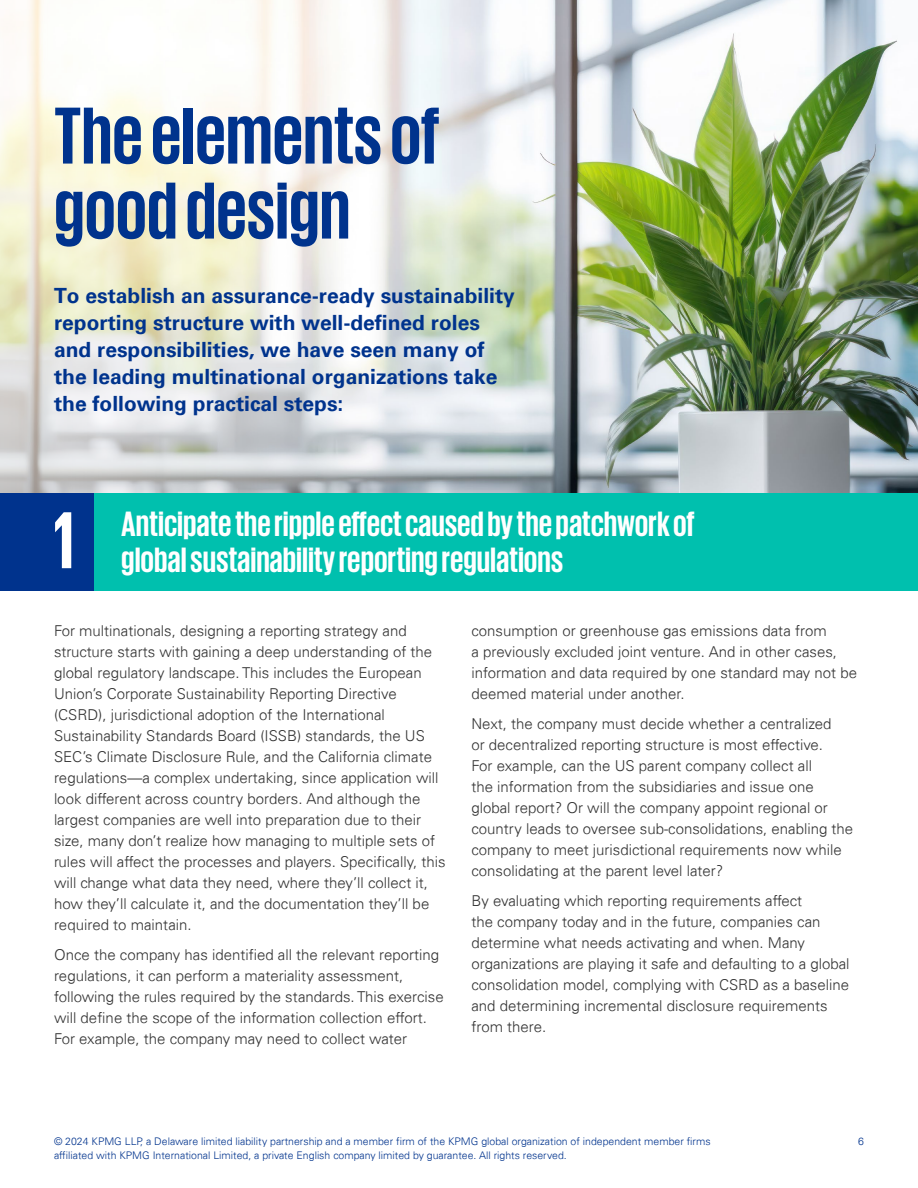
<style>
.page{position:relative;width:918px;height:1188px;background:#fff}
.page>*{position:absolute;margin:0;border:0;box-sizing:border-box;transform-origin:0 0}
.t1{font:700 82.5px/75px "KPMG";color:#00338d}
.t2{font:700 82.5px "KPMG";color:#fff}
.t3{font:700 36px "KPMG";color:#fff}
.t4{font:700 21px/27px "Univers";color:#00338d}
.t5{font:300 15px/21px "Univers 45";color:#333}
.t6{font:300 10.5px "Univers 45";color:#00338d}
</style>
<div class="page">
<img style="left:0;top:0;width:918px;height:493px">
<div style="left:0;top:493px;width:918px;height:98px;background:#00c0ae"></div>
<div style="left:0;top:493px;width:94px;height:98px;background:#00338d"></div>
<h1 class="t1" style="left:54px;top:96px;width:388px">The elements of good design</h1>
<h3 class="t4" style="left:54px;top:283px;width:462px">To establish an assurance-ready sustainability reporting structure with well-defined roles and responsibilities, we have seen many of the leading multinational organizations take the following practical steps:</h3>
<h1 class="t2" style="left:53px;top:499px;width:23px">1</h1>
<h2 class="t3" style="left:121px;top:505px;width:575px">Anticipate the ripple effect caused by the patchwork of</h2>
<h2 class="t3" style="left:121px;top:541px;width:444px">global sustainability reporting regulations</h2>
<p class="t5" style="left:54px;top:621px;width:393px">For multinationals, designing a reporting strategy and structure starts with gaining a deep understanding of the global regulatory landscape. This includes the European Union’s Corporate Sustainability Reporting Directive (CSRD), jurisdictional adoption of the International Sustainability Standards Board (ISSB) standards, the US SEC’s Climate Disclosure Rule, and the California climate regulations—a complex undertaking, since application will look different across country borders. And although the largest companies are well into preparation due to their size, many don’t realize how managing to multiple sets of rules will affect the processes and players. Specifically, this will change what data they need, where they’ll collect it, how they’ll calculate it, and the documentation they’ll be required to maintain.</p>
<p class="t5" style="left:54px;top:944px;width:391px">Once the company has identified all the relevant reporting regulations, it can perform a materiality assessment, following the rules required by the standards. This exercise will define the scope of the information collection effort.<br>For example, the company may need to collect water</p>
<p class="t5" style="left:471px;top:621px;width:387px">consumption or greenhouse gas emissions data from<br>a previously excluded joint venture. And in other cases, information and data required by one standard may not be deemed material under another.</p>
<p class="t5" style="left:471px;top:713px;width:383px">Next, the company must decide whether a centralized<br>or decentralized reporting structure is most effective.<br>For example, can the US parent company collect all<br>the information from the subsidiaries and issue one global report? Or will the company appoint regional or country leads to oversee sub-consolidations, enabling the company to meet jurisdictional requirements now while consolidating at the parent level later?</p>
<p class="t5" style="left:471px;top:890px;width:380px">By evaluating which reporting requirements affect<br>the company today and in the future, companies can determine what needs activating and when. Many organizations are playing it safe and defaulting to a global consolidation model, complying with CSRD as a baseline and determining incremental disclosure requirements from there.</p>
<p class="t6" style="left:54px;top:1135px;width:658px">© 2024 KPMG LLP, a Delaware limited liability partnership and a member firm of the KPMG global organization of independent member firms</p>
<p class="t6" style="left:858px;top:1135px;width:7px">6</p>
<p class="t6" style="left:54px;top:1149px;width:514px">affiliated with KPMG International Limited, a private English company limited by guarantee. All rights reserved.</p>
</div>
